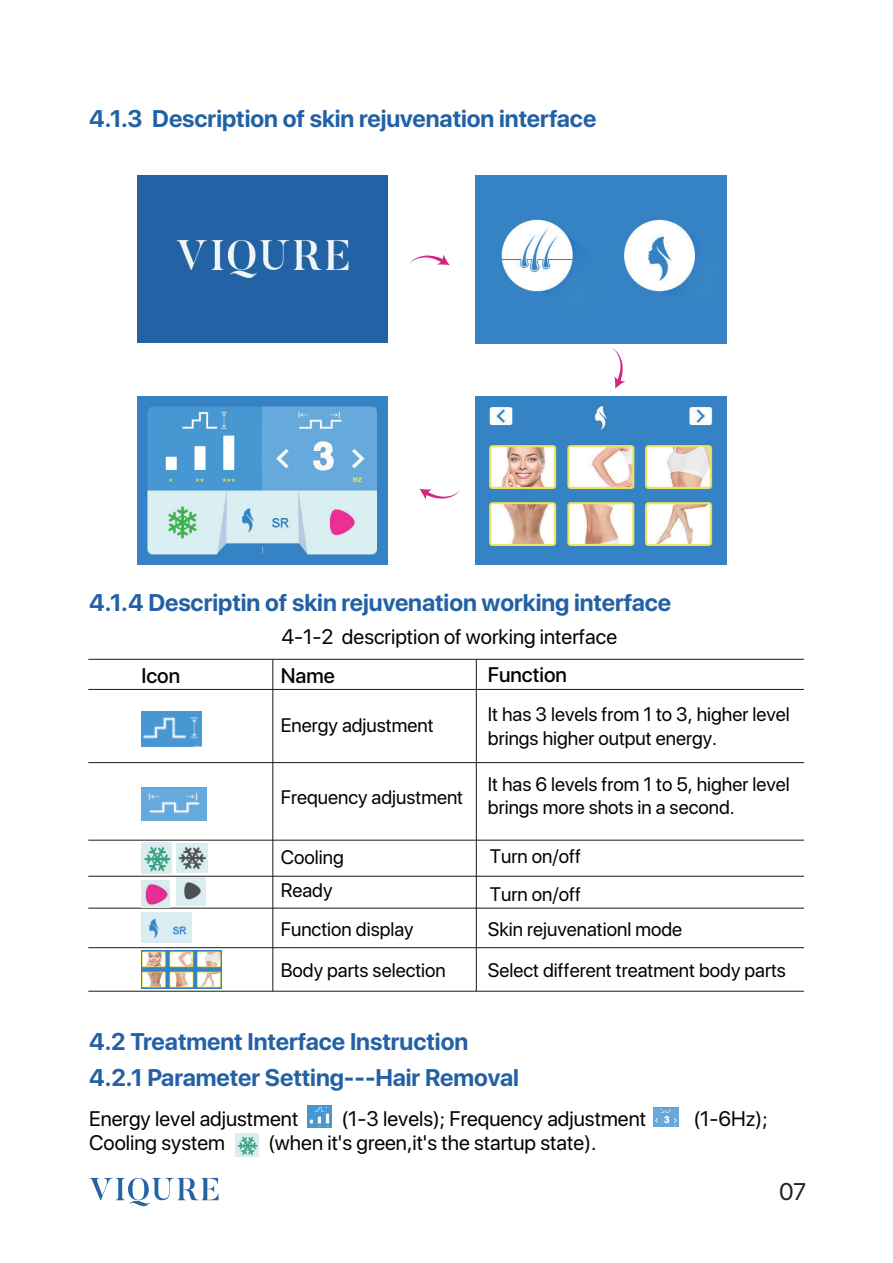
<style>
.page{position:relative;width:893px;height:1263px;background:#fff}
.page>*{position:absolute;margin:0;border:0;box-sizing:border-box;transform-origin:0 0}
.t1{font:700 24px/35.4px "SF Pro Display";color:#2361a5}
.t2{font:24px "SF Pro Display";color:#231f20}
.t3{font:21px "SF Pro Display";color:#070304}
.t4{font:500 21px "SF Pro Display";color:#070304}
.t5{font:19.5px/23.4px "SF Pro Display";color:#070304}
</style>
<div class="page">
<svg style="left:409px;top:254px;width:41px;height:11px"></svg>
<svg style="left:419px;top:489px;width:41px;height:11px"></svg>
<svg style="left:611px;top:348px;width:14px;height:41px"></svg>
<hr style="left:88px;top:659px;width:716px;height:1px;background:#211814">
<hr style="left:88px;top:840px;width:716px;height:1px;background:#211814">
<hr style="left:88px;top:762px;width:716px;height:1px;background:#211814">
<hr style="left:88px;top:689px;width:716px;height:1px;background:#211814">
<hr style="left:88px;top:876px;width:716px;height:1px;background:#211814">
<hr style="left:88px;top:908px;width:716px;height:1px;background:#211814">
<hr style="left:476px;top:659px;width:1px;height:332px;background:#211814">
<hr style="left:272px;top:659px;width:1px;height:332px;background:#211814">
<img style="left:176px;top:843px;width:31px;height:30px">
<img style="left:176px;top:877px;width:30px;height:28px">
<hr style="left:88px;top:947px;width:716px;height:1px;background:#211814">
<img style="left:236px;top:1134px;width:23px;height:22px">
<img style="left:476px;top:175px;width:250px;height:168px">
<img style="left:137px;top:397px;width:251px;height:167px">
<img style="left:476px;top:397px;width:250px;height:168px">
<img style="left:141px;top:711px;width:60px;height:35px">
<img style="left:141px;top:787px;width:66px;height:34px">
<img style="left:141px;top:913px;width:51px;height:30px">
<hr style="left:88px;top:991px;width:716px;height:1px;background:#211814">
<img style="left:307px;top:1106px;width:25px;height:21px">
<img style="left:654px;top:1107px;width:25px;height:19px">
<img style="left:141px;top:881px;width:28px;height:27px">
<img style="left:141px;top:842px;width:30px;height:32px">
<svg style="left:89px;top:1178px;width:129px;height:29px"></svg>
<div style="left:137px;top:175px;width:251px;height:167px;background:#2363a5"></div>
<img style="left:141px;top:950px;width:81px;height:38px">
<p class="t1" style="left:89px;top:101px;width:509px">4.1.3 Description of skin rejuvenation interface</p>
<p class="t1" style="left:89px;top:585px;width:584px">4.1.4 Descriptin of skin rejuvenation working interface</p>
<p class="t3" style="left:281px;top:620px;width:337px">4-1-2 description of working interface</p>
<p class="t4" style="left:141px;top:660px;width:40px">Icon</p>
<p class="t4" style="left:281px;top:660px;width:56px">Name</p>
<p class="t4" style="left:488px;top:660px;width:81px">Function</p>
<p class="t5" style="left:281px;top:713px;width:154px">Energy adjustment</p>
<p class="t5" style="left:488px;top:703px;width:303px">It has 3 levels from 1 to 3, higher level brings higher output energy.</p>
<p class="t5" style="left:488px;top:772px;width:303px">It has 6 levels from 1 to 5, higher level brings more shots in a second.</p>
<p class="t5" style="left:281px;top:785px;width:184px">Frequency adjustment</p>
<p class="t5" style="left:281px;top:840px;width:65px;line-height:33px">Cooling<br>Ready</p>
<p class="t5" style="left:281px;top:918px;width:134px">Function display</p>
<p class="t5" style="left:490px;top:845px;width:93px">Turn on/off</p>
<p class="t5" style="left:490px;top:882px;width:93px">Turn on/off</p>
<p class="t5" style="left:488px;top:918px;width:196px">Skin rejuvenationl mode</p>
<p class="t5" style="left:281px;top:958px;width:167px">Body parts selection</p>
<p class="t5" style="left:488px;top:958px;width:300px">Select different treatment body parts</p>
<p class="t1" style="left:89px;top:1024px;width:431px">4.2 Treatment Interface Instruction<br>4.2.1 Parameter Setting---Hair Removal</p>
<p class="t3" style="left:89px;top:1102px;width:211px">Energy level adjustment</p>
<p class="t3" style="left:341px;top:1102px;width:306px">(1-3 levels); Frequency adjustment</p>
<p class="t3" style="left:693px;top:1102px;width:76px">(1-6Hz);</p>
<p class="t3" style="left:89px;top:1126px;width:137px">Cooling system</p>
<p class="t3" style="left:268px;top:1126px;width:330px">(when it's green,it's the startup state).</p>
<p class="t2" style="left:779px;top:1173px;width:29px">07</p>
</div>
